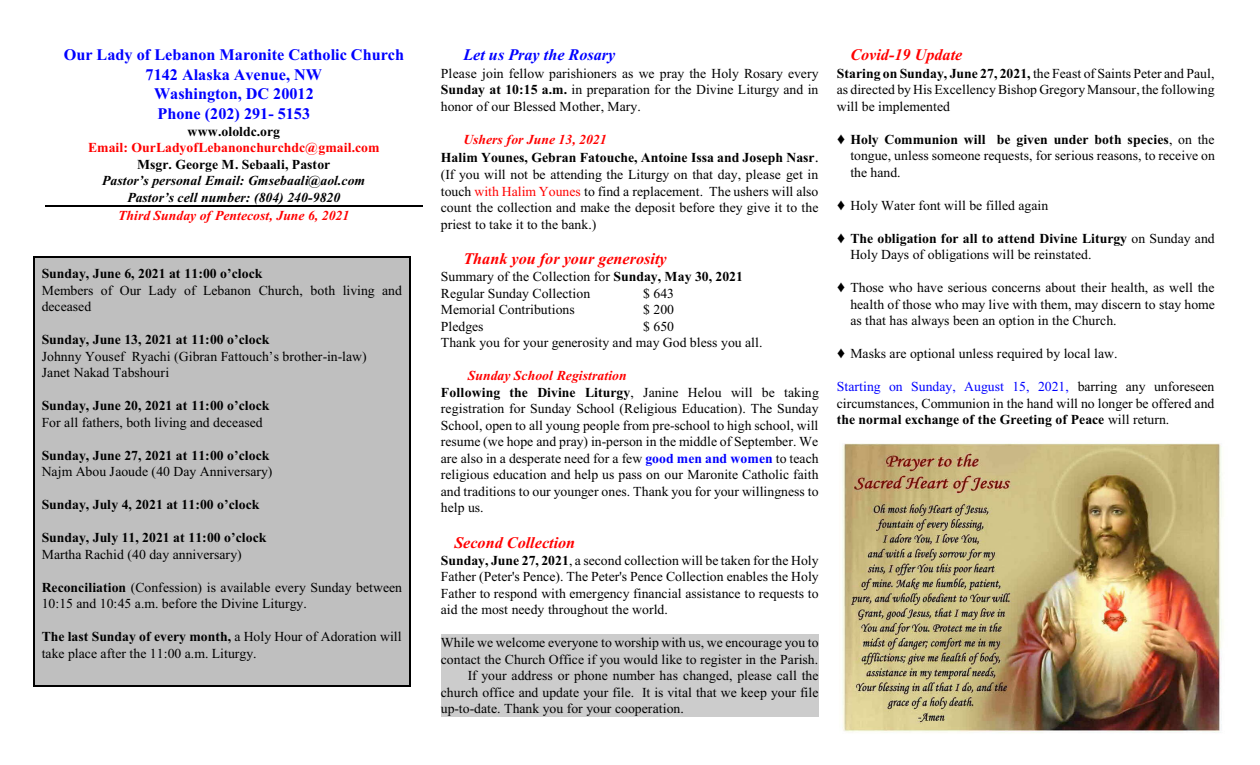
<style>
.page{position:relative;width:1260px;height:765px;background:#fff}
.page>*{position:absolute;margin:0;border:0;box-sizing:border-box;transform-origin:0 0}
.t1{font:700 16.25px/19.4px "Times New Roman";color:#00f;text-align:center}
.t2{font:italic 700 16.25px "Times New Roman";color:#f00}
.t3{font:italic 700 16.25px "Times New Roman";color:#00f}
.t4{font:13.75px/16.5px "Times New Roman";color:#000}
.t5{font:700 13.75px/18.8px "Times New Roman";color:#000}
.t6{font:italic 700 13.75px/16.5px "Times New Roman";color:#000;text-align:center}
.t7{font:700 13.75px "Times New Roman";color:#f00}
.t8{font:italic 700 13.75px "Times New Roman";color:#f00}
.s1{font-weight:700}
.s2{font-style:italic;color:#f00}
.s3{font-weight:400;font-size:16.25px}
.s4{color:#f00}
.s5{font-weight:700;font-style:italic;color:#f00}
.s6{font-weight:700;color:#00f}
.s7{color:#00f}
</style>
<div class="page">
<div style="left:441px;top:634px;width:378px;height:33px;background:#ccc"></div>
<div style="left:441px;top:667px;width:378px;height:49px;background:#ccc"></div>
<div style="left:33px;top:257px;width:378px;height:429px;background:#bfbfbf"></div>
<hr style="left:33px;top:257px;width:1px;height:429px;background:#000">
<hr style="left:410px;top:257px;width:1px;height:429px;background:#000">
<hr style="left:33px;top:257px;width:378px;height:1px;background:#000">
<hr style="left:33px;top:685px;width:378px;height:1px;background:#000">
<img style="left:842px;top:443px;width:381px;height:290px">
<hr style="left:45px;top:205px;width:378px;height:1px;background:#000">
<p class="t1" style="left:64px;top:47px;width:342px">Our Lady of Lebanon Maronite Catholic Church<br>7142 Alaska Avenue, NW<br>Washington, DC 20012<br>Phone (202) 291- 5153</p>
<p class="t5" style="left:188px;top:123px;width:94px">www.ololdc.org</p>
<p class="t7" style="left:88px;top:143px;width:293px">Email: OurLadyofLebanonchurchdc@gmail.com</p>
<p class="t5" style="left:137px;top:156px;width:195px">Msgr. George M. Sebaali, Pastor</p>
<p class="t6" style="left:102px;top:174px;width:265px">Pastor’s personal Email: Gmsebaali@aol.com<br>Pastor’s cell number: (804) 240-9820</p>
<p class="t8" style="left:118px;top:210px;width:233px">Third Sunday of Pentecost, June 6, 2021</p>
<p class="t5" style="left:42px;top:266px;width:222px">Sunday, June 6, 2021 at 11:00 o’clock</p>
<p class="t4" style="left:42px;top:283px;width:362px">Members of Our Lady of Lebanon Church, both living and deceased</p>
<p class="t5" style="left:42px;top:332px;width:229px">Sunday, June 13, 2021 at 11:00 o’clock</p>
<p class="t4" style="left:42px;top:349px;width:326px">Johnny Yousef Ryachi (Gibran Fattouch’s brother-in-law)<br>Janet Nakad Tabshouri</p>
<p class="t5" style="left:42px;top:398px;width:229px">Sunday, June 20, 2021 at 11:00 o’clock</p>
<p class="t4" style="left:42px;top:415px;width:223px">For all fathers, both living and deceased</p>
<p class="t5" style="left:42px;top:447px;width:229px">Sunday, June 27, 2021 at 11:00 o’clock</p>
<p class="t4" style="left:42px;top:465px;width:232px">Najm Abou Jaoude (40 Day Anniversary)</p>
<p class="t5" style="left:42px;top:497px;width:219px">Sunday, July 4, 2021 at 11:00 o’clock</p>
<p class="t5" style="left:42px;top:530px;width:226px">Sunday, July 11, 2021 at 11:00 o’clock</p>
<p class="t4" style="left:42px;top:547px;width:202px">Martha Rachid (40 day anniversary)</p>
<p class="t4" style="left:42px;top:580px;width:362px"><span class="s1">Reconciliation</span> (Confession) is available every Sunday between<br>10:15 and 10:45 a.m. before the Divine Liturgy.</p>
<p class="t4" style="left:42px;top:630px;width:361px"><span class="s1">The last Sunday of every month,</span> a Holy Hour of Adoration will take place after the 11:00 a.m. Liturgy.</p>
<p class="t3" style="left:463px;top:49px;width:154px">Let us Pray the Rosary</p>
<p class="t4" style="left:441px;top:66px;width:379px;text-align:justify">Please join fellow parishioners as we pray the Holy Rosary every <span class="s1">Sunday at 10:15 a.m.</span> in preparation for the Divine Liturgy and in honor of our Blessed Mother, Mary.</p>
<p class="t5" style="left:441px;top:131px;width:379px;text-indent:22px"><span class="s2">Ushers for June 13, 2021<br></span>Halim Younes, Gebran Fatouche, Antoine Issa and Joseph Nasr<span class="s3">.</span></p>
<p class="t4" style="left:441px;top:168px;width:379px;text-align:justify">(If you will not be attending the Liturgy on that day, please get in touch <span class="s4">with Halim Younes</span> to find a replacement. The ushers will also count the collection and make the deposit before they give it to the priest to take it to the bank.)</p>
<p class="t2" style="left:463px;top:253px;width:205px">Thank you for your generosity</p>
<p class="t4" style="left:441px;top:270px;width:304px">Summary of the Collection for <span class="s1">Sunday, May 30, 2021<br></span>Regular Sunday Collection</p>
<p class="t4" style="left:643px;top:286px;width:32px">$ 643</p>
<p class="t4" style="left:441px;top:303px;width:135px">Memorial Contributions</p>
<p class="t4" style="left:643px;top:303px;width:32px">$ 200</p>
<p class="t4" style="left:441px;top:319px;width:44px">Pledges</p>
<p class="t4" style="left:441px;top:319px;width:323px;text-indent:202px">$ 650<br>Thank you for your generosity and may God bless you all.</p>
<p class="t4" style="left:441px;top:369px;width:380px;text-indent:27px"><span class="s5">Sunday School Registration<br></span><span class="s1">Following the Divine Liturgy</span>, Janine Helou will be taking registration for Sunday School (Religious Education). The Sunday School, open to all young people from pre-school to high school, will resume (we hope and pray) in-person in the middle of September. We are also in a desperate need for a few <span class="s6">good men and women</span> to teach religious education and help us pass on our Maronite Catholic faith and traditions to our younger ones. Thank you for your willingness to help us.</p>
<p class="t2" style="left:454px;top:536px;width:122px">Second Collection</p>
<p class="t4" style="left:441px;top:553px;width:379px;text-align:justify"><span class="s1">Sunday, June 27, 2021</span>, a second collection will be taken for the Holy Father (Peter's Pence). The Peter's Pence Collection enables the Holy Father to respond with emergency financial assistance to requests to aid the most needy throughout the world.</p>
<p class="t4" style="left:441px;top:636px;width:379px">While we welcome everyone to worship with us, we encourage you to</p>
<p class="t4" style="left:441px;top:652px;width:379px">contact the Church Office if you would like to register in the Parish.</p>
<p class="t4" style="left:468px;top:669px;width:352px">If your address or phone number has changed, please call the</p>
<p class="t4" style="left:441px;top:685px;width:379px">church office and update your file. It is vital that we keep your file</p>
<p class="t4" style="left:441px;top:702px;width:244px">up-to-date. Thank you for your cooperation.</p>
<p class="t2" style="left:850px;top:49px;width:114px">Covid-19 Update</p>
<p class="t4" style="left:837px;top:66px;width:379px;text-align:justify"><span class="s1">Staring on Sunday, June 27, 2021,</span> the Feast of Saints Peter and Paul, as directed by His Excellency Bishop GregoryMansour, the following will be implemented</p>
<p class="t4" style="left:850px;top:132px;width:366px;text-align:justify"><span class="s1">Holy Communion will be given under both species</span>, on the tongue, unless someone requests, for serious reasons, to receive on the hand.</p>
<p class="t4" style="left:850px;top:198px;width:200px">Holy Water font will be filled again</p>
<p class="t4" style="left:850px;top:231px;width:366px"><span class="s1">The obligation for all to attend Divine Liturgy</span> on Sunday and<br>Holy Days of obligations will be reinstated.</p>
<p class="t4" style="left:850px;top:281px;width:366px;text-align:justify">Those who have serious concerns about their health, as well the health of those who may live with them, may discern to stay home as that has always been an option in the Church.</p>
<p class="t4" style="left:850px;top:347px;width:269px">Masks are optional unless required by local law.</p>
<p class="t4" style="left:837px;top:380px;width:379px;text-align:justify"><span class="s7">Starting on Sunday, August 15, 2021,</span> barring any unforeseen circumstances, Communion in the hand will no longer be offered and <span class="s1">the normal exchange of the Greeting of Peace</span> will return.</p>
</div>
